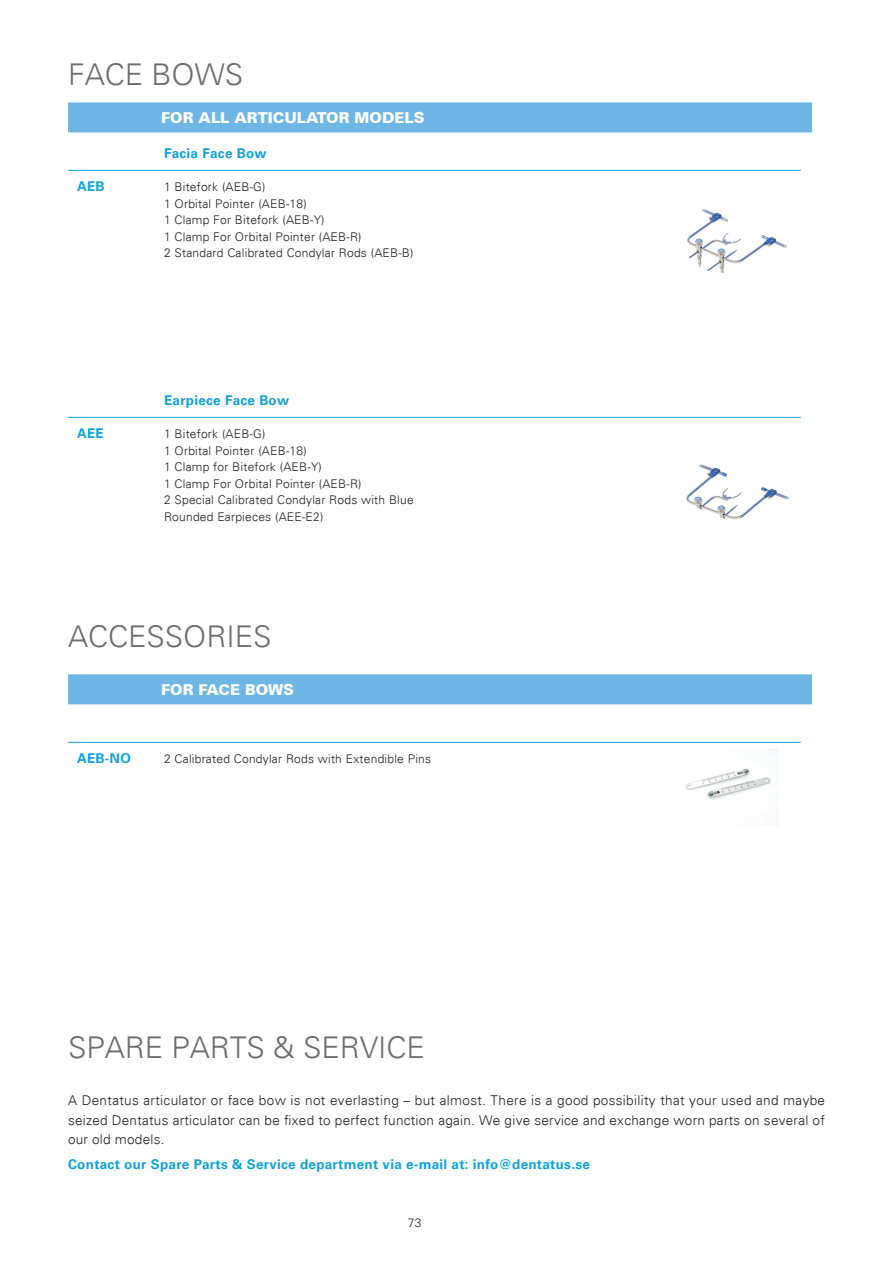
<style>
.page{position:relative;width:893px;height:1263px;background:#fff}
.page>*{position:absolute;margin:0;border:0;box-sizing:border-box;transform-origin:0 0}
.Högst_upp_rubrik{font:300 30px "Univers";color:#6c6d70}
.Produkt{font:900 15px "Univers CE";color:#fff}
.Brödtext{font:300 13.5px/19.5px "Univers";letter-spacing:.02em;color:#231f20;text-align:justify}
.Produktinfo{font:700 13.5px "Univers";letter-spacing:.02em;color:#12a0db}
.Produktinfo-2{font:300 12px/16.5px "Univers";letter-spacing:.02em;color:#231f20}
</style>
<div class="page">
<img style="left:686px;top:751px;width:91px;height:49px">
<div style="left:68px;top:102px;width:744px;height:30px;background:#6eb6e4"></div>
<div style="left:68px;top:674px;width:744px;height:30px;background:#6eb6e4"></div>
<hr style="left:68px;top:170px;width:733px;height:1px;background:#12a0db">
<hr style="left:68px;top:417px;width:733px;height:1px;background:#12a0db">
<hr style="left:68px;top:742px;width:733px;height:1px;background:#12a0db">
<img style="left:687px;top:209px;width:100px;height:64px">
<img style="left:686px;top:464px;width:103px;height:56px">
<p class="Högst_upp_rubrik" style="left:68px;top:57px;width:177px">FACE BOWS</p>
<p class="Produkt" style="left:161px;top:109px;width:265px">FOR ALL ARTICULATOR MODELS</p>
<p class="Produktinfo" style="left:164px;top:146px;width:104px">Facia Face Bow</p>
<p class="Produktinfo" style="left:77px;top:179px;width:29px">AEB</p>
<p class="Produktinfo-2" style="left:164px;top:179px;width:103px">1 Bitefork (AEB-G)</p>
<p class="Produktinfo-2" style="left:164px;top:195px;width:144px">1 Orbital Pointer (AEB-18)</p>
<p class="Produktinfo-2" style="left:164px;top:212px;width:162px">1 Clamp For Bitefork (AEB-Y)</p>
<p class="Produktinfo-2" style="left:164px;top:228px;width:199px">1 Clamp For Orbital Pointer (AEB-R)</p>
<p class="Produktinfo-2" style="left:164px;top:245px;width:251px">2 Standard Calibrated Condylar Rods (AEB-B)</p>
<p class="Produktinfo" style="left:164px;top:393px;width:127px">Earpiece Face Bow</p>
<p class="Produktinfo" style="left:77px;top:426px;width:28px">AEE</p>
<p class="Produktinfo-2" style="left:164px;top:426px;width:103px">1 Bitefork (AEB-G)</p>
<p class="Produktinfo-2" style="left:164px;top:442px;width:144px">1 Orbital Pointer (AEB-18)</p>
<p class="Produktinfo-2" style="left:164px;top:459px;width:159px">1 Clamp for Bitefork (AEB-Y)</p>
<p class="Produktinfo-2" style="left:164px;top:475px;width:199px">1 Clamp For Orbital Pointer (AEB-R)</p>
<p class="Produktinfo-2" style="left:164px;top:492px;width:251px">2 Special Calibrated Condylar Rods with Blue<br>Rounded Earpieces (AEE-E2)</p>
<p class="Högst_upp_rubrik" style="left:68px;top:619px;width:205px">ACCESSORIES</p>
<p class="Produkt" style="left:161px;top:681px;width:134px">FOR FACE BOWS</p>
<p class="Produktinfo" style="left:77px;top:750px;width:55px">AEB-NO</p>
<p class="Produktinfo-2" style="left:164px;top:751px;width:269px">2 Calibrated Condylar Rods with Extendible Pins</p>
<p class="Högst_upp_rubrik" style="left:68px;top:1029px;width:358px">SPARE PARTS &amp; SERVICE</p>
<p class="Brödtext" style="left:68px;top:1091px;width:759px">A Dentatus articulator or face bow is not everlasting – but almost. There is a good possibility that your used and maybe seized Dentatus articulator can be fixed to perfect function again. We give service and exchange worn parts on several of our old models.</p>
<p class="Produktinfo" style="left:68px;top:1156px;width:523px">Contact our Spare Parts &amp; Service department via e-mail at: info@dentatus.se</p>
<p class="Produktinfo-2" style="left:408px;top:1214px;width:15px">73</p>
</div>
